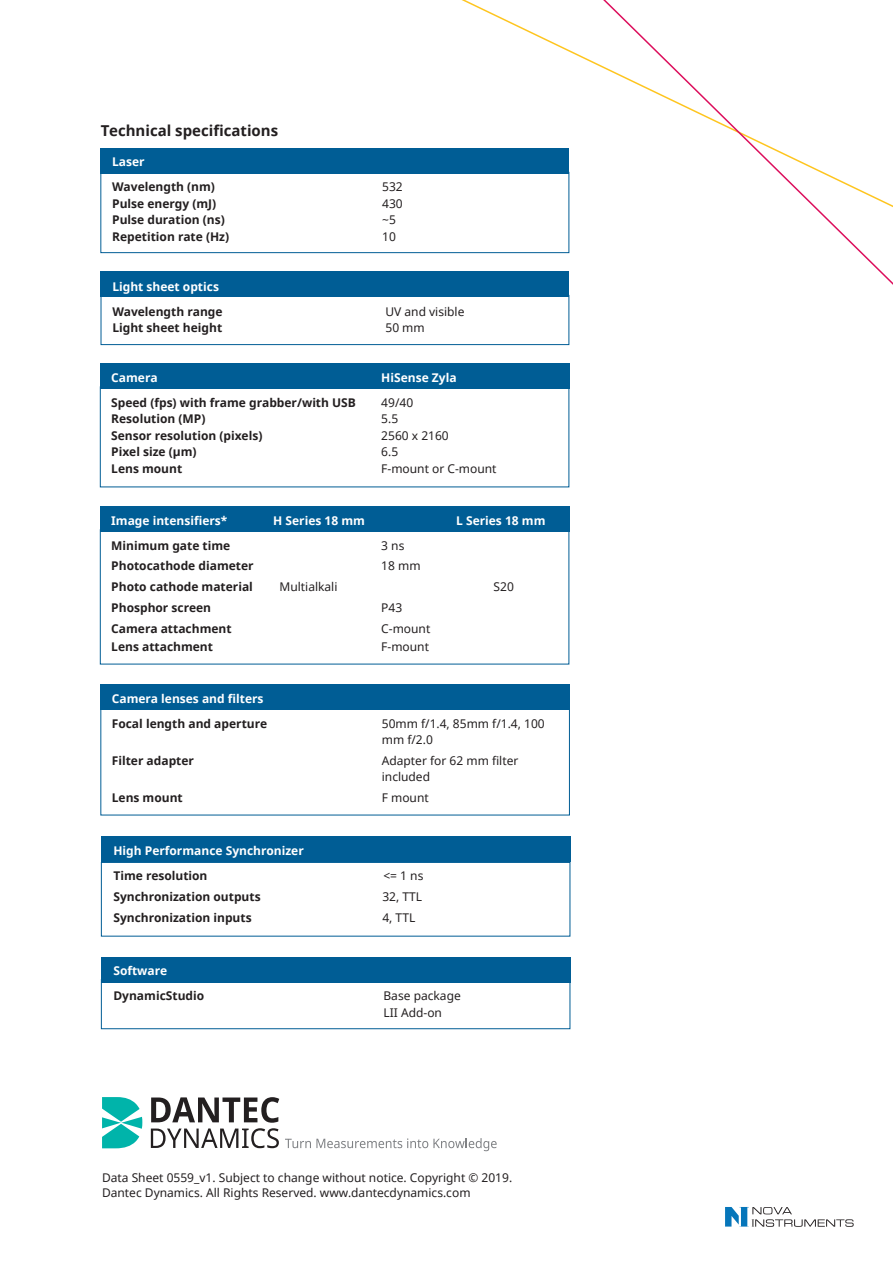
<style>
.page{position:relative;width:893px;height:1263px;background:#fff}
.page>*{position:absolute;margin:0;border:0;box-sizing:border-box;transform-origin:0 0}
.t1{font:700 15px "Noto Sans";color:#231f20}
.t2{font:700 12px "Noto Sans";color:#231f20}
.t3{font:12px/16.5px "Noto Sans";color:#231f20}
.t4{font:700 12px "Noto Sans";color:#fff}
</style>
<div class="page">
<div style="left:101px;top:979px;width:469px;height:50px;border:1px solid #005d95"></div>
<div style="left:101px;top:862px;width:469px;height:74px;border:1px solid #005d95"></div>
<div style="left:100px;top:172px;width:469px;height:81px;border:1px solid #005d95"></div>
<svg style="left:534px;top:0;width:359px;height:368px"></svg>
<div style="left:100px;top:148px;width:469px;height:26px;background:#005d95"></div>
<div style="left:100px;top:363px;width:469px;height:25px;background:#005d95"></div>
<div style="left:100px;top:506px;width:469px;height:25px;background:#005d95"></div>
<div style="left:100px;top:684px;width:470px;height:25px;background:#005d95"></div>
<div style="left:101px;top:836px;width:469px;height:26px;background:#005d95"></div>
<div style="left:101px;top:957px;width:469px;height:26px;background:#005d95"></div>
<div style="left:101px;top:295px;width:468px;height:50px;border:1px solid #005d95"></div>
<div style="left:101px;top:271px;width:468px;height:26px;background:#005d95"></div>
<div style="left:100px;top:386px;width:469px;height:101px;border:1px solid #005d95"></div>
<svg style="left:725px;top:1207px;width:129px;height:19px"></svg>
<svg style="left:102px;top:1097px;width:40px;height:51px"></svg>
<svg style="left:151px;top:1097px;width:128px;height:51px"></svg>
<svg style="left:285px;top:1138px;width:212px;height:13px"></svg>
<p class="t1" style="left:101px;top:120px;width:179px">Technical specifications</p>
<p class="t4" style="left:112px;top:154px;width:34px">Laser</p>
<p class="t2" style="left:112px;top:179px;width:104px">Wavelength (nm)</p>
<p class="t3" style="left:382px;top:179px;width:22px">532</p>
<p class="t2" style="left:112px;top:195px;width:106px">Pulse energy (mJ)</p>
<p class="t3" style="left:382px;top:195px;width:22px">430</p>
<p class="t2" style="left:112px;top:212px;width:114px">Pulse duration (ns)</p>
<p class="t3" style="left:382px;top:212px;width:15px">~5</p>
<p class="t2" style="left:112px;top:228px;width:119px">Repetition rate (Hz)</p>
<p class="t3" style="left:382px;top:228px;width:15px">10</p>
<p class="t4" style="left:112px;top:278px;width:108px">Light sheet optics</p>
<p class="t2" style="left:112px;top:303px;width:112px">Wavelength range</p>
<p class="t3" style="left:385px;top:303px;width:81px">UV and visible</p>
<p class="t2" style="left:112px;top:319px;width:111px">Light sheet height</p>
<p class="t3" style="left:385px;top:319px;width:41px">50 mm</p>
<p class="t4" style="left:111px;top:369px;width:48px">Camera</p>
<p class="t4" style="left:381px;top:369px;width:77px">HiSense Zyla</p>
<p class="t2" style="left:111px;top:394px;width:246px">Speed (fps) with frame grabber/with USB</p>
<p class="t3" style="left:381px;top:394px;width:33px">49/40</p>
<p class="t2" style="left:111px;top:410px;width:96px">Resolution (MP)</p>
<p class="t3" style="left:381px;top:410px;width:18px">5.5</p>
<p class="t2" style="left:111px;top:427px;width:153px">Sensor resolution (pixels)</p>
<p class="t3" style="left:381px;top:427px;width:69px">2560 x 2160</p>
<p class="t2" style="left:111px;top:443px;width:87px">Pixel size (µm)</p>
<p class="t3" style="left:381px;top:443px;width:18px">6.5</p>
<p class="t2" style="left:111px;top:460px;width:73px">Lens mount</p>
<p class="t3" style="left:381px;top:460px;width:117px">F-mount or C-mount</p>
<p class="t4" style="left:111px;top:512px;width:118px">Image intensifiers*</p>
<p class="t4" style="left:273px;top:512px;width:93px">H Series 18 mm</p>
<p class="t4" style="left:456px;top:512px;width:91px">L Series 18 mm</p>
<p class="t2" style="left:111px;top:537px;width:121px">Minimum gate time</p>
<p class="t3" style="left:381px;top:537px;width:25px">3 ns</p>
<p class="t2" style="left:111px;top:557px;width:144px">Photocathode diameter</p>
<p class="t3" style="left:381px;top:557px;width:41px">18 mm</p>
<p class="t2" style="left:111px;top:578px;width:143px">Photo cathode material</p>
<p class="t3" style="left:279px;top:578px;width:59px">Multialkali</p>
<p class="t3" style="left:494px;top:578px;width:22px">S20</p>
<p class="t2" style="left:111px;top:599px;width:101px">Phosphor screen</p>
<p class="t3" style="left:381px;top:599px;width:22px">P43</p>
<p class="t2" style="left:111px;top:620px;width:122px">Camera attachment</p>
<p class="t3" style="left:381px;top:620px;width:51px">C-mount</p>
<p class="t2" style="left:111px;top:638px;width:103px">Lens attachment</p>
<p class="t3" style="left:381px;top:638px;width:49px">F-mount</p>
<p class="t4" style="left:112px;top:690px;width:153px">Camera lenses and filters</p>
<p class="t2" style="left:112px;top:715px;width:157px">Focal length and aperture</p>
<p class="t3" style="left:382px;top:715px;width:164px">50mm f/1.4, 85mm f/1.4, 100 mm f/2.0</p>
<p class="t2" style="left:112px;top:752px;width:84px">Filter adapter</p>
<p class="t3" style="left:382px;top:752px;width:138px">Adapter for 62 mm filter included</p>
<p class="t2" style="left:112px;top:789px;width:73px">Lens mount</p>
<p class="t3" style="left:382px;top:789px;width:48px">F mount</p>
<p class="t4" style="left:113px;top:842px;width:192px">High Performance Synchronizer</p>
<p class="t2" style="left:113px;top:867px;width:96px">Time resolution</p>
<p class="t3" style="left:383px;top:867px;width:41px">&lt;= 1 ns</p>
<p class="t2" style="left:113px;top:888px;width:149px">Synchronization outputs</p>
<p class="t3" style="left:382px;top:888px;width:41px">32, TTL</p>
<p class="t2" style="left:113px;top:909px;width:140px">Synchronization inputs</p>
<p class="t3" style="left:382px;top:909px;width:34px">4, TTL</p>
<p class="t4" style="left:113px;top:962px;width:55px">Software</p>
<p class="t2" style="left:113px;top:987px;width:92px">DynamicStudio</p>
<p class="t3" style="left:383px;top:987px;width:79px">Base package<br>LII Add-on</p>
<p class="t3" style="left:102px;top:1169px;width:412px">Data Sheet 0559_v1. Subject to change without notice. Copyright © 2019.</p>
<p class="t3" style="left:102px;top:1184px;width:370px">Dantec Dynamics. All Rights Reserved. www.dantecdynamics.com</p>
</div>
